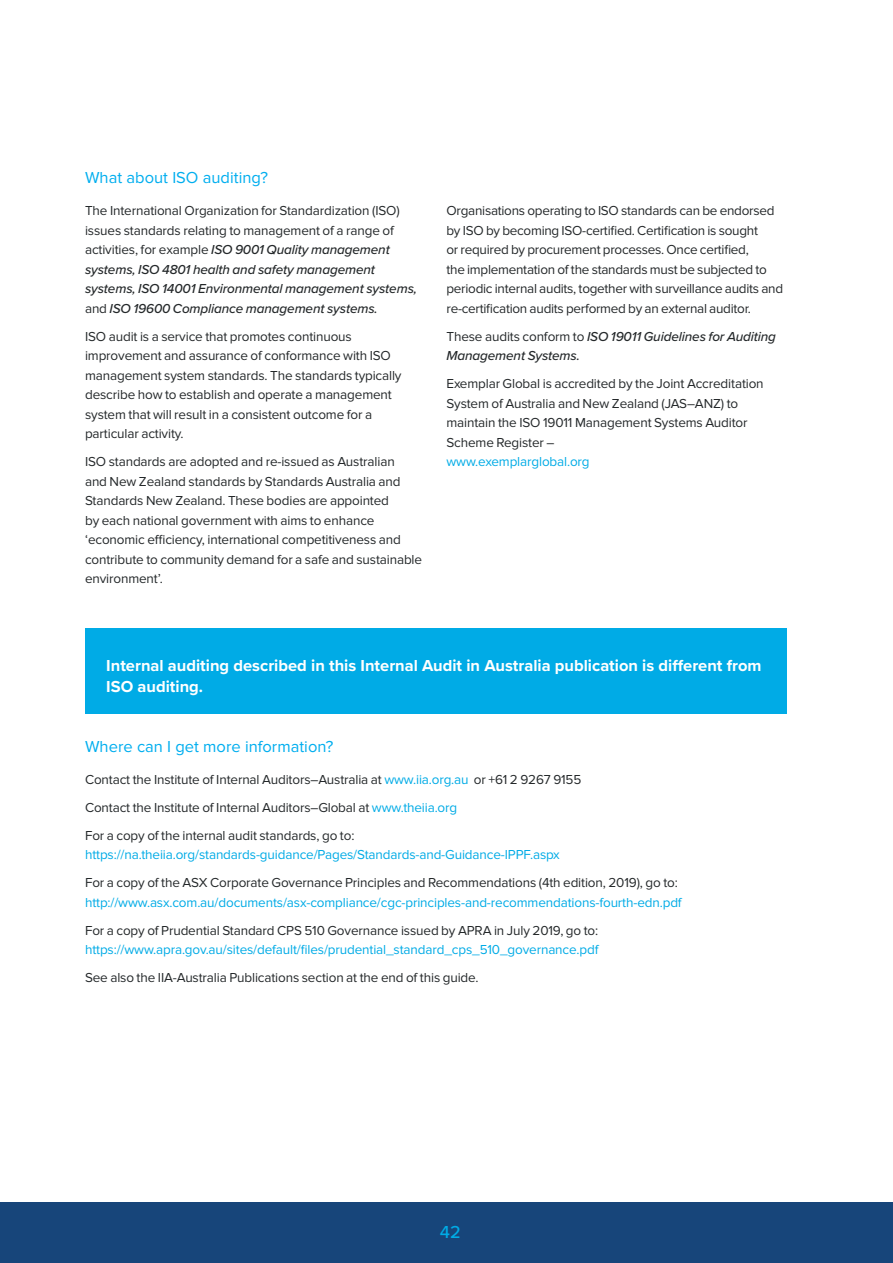
<style>
.page{position:relative;width:893px;height:1263px;background:#fff}
.page>*{position:absolute;margin:0;border:0;box-sizing:border-box;transform-origin:0 0}
.t1{font:500 18px "Proxima Nova";color:#00abe6}
.t2{font:700 16.5px/21px "Proxima Nova";color:#fff}
.t3{font:16.5px "Proxima Nova";color:#00aeef}
.t4{font:13.5px/19.5px "Proxima Nova";letter-spacing:-.01em;color:#24282a}
.t5{font:italic 500 13.5px/19.5px "Proxima Nova";letter-spacing:-.01em;color:#24282a}
.t6{font:13.5px "Proxima Nova";letter-spacing:-.01em;color:#00abe6}
.s1{font-weight:400;font-style:normal}
.s2{color:#00abe6}
</style>
<div class="page">
<div style="left:0;top:1202px;width:893px;height:61px;background:#17457a"></div>
<div style="left:85px;top:628px;width:702px;height:85px;background:#00abe6"></div>
<p class="t3" style="left:85px;top:168px;width:185px">What about ISO auditing?</p>
<p class="t5" style="left:85px;top:201px;width:334px"><span class="s1">The International Organization for Standardization (ISO) issues standards relating to management of a range of activities, for example</span> ISO 9001 Quality management systems, ISO 4801 health and safety management systems, ISO 14001 Environmental management systems, <span class="s1">and</span> ISO 19600 Compliance management systems.</p>
<p class="t4" style="left:85px;top:327px;width:318px">ISO audit is a service that promotes continuous improvement and assurance of conformance with ISO management system standards. The standards typically describe how to establish and operate a management system that will result in a consistent outcome for a particular activity.</p>
<p class="t4" style="left:85px;top:452px;width:339px">ISO standards are adopted and re-issued as Australian<br>and New Zealand standards by Standards Australia and Standards New Zealand. These bodies are appointed<br>by each national government with aims to enhance ‘economic efficiency, international competitiveness and contribute to community demand for a safe and sustainable environment’.</p>
<p class="t4" style="left:446px;top:201px;width:338px">Organisations operating to ISO standards can be endorsed by ISO by becoming ISO-certified. Certification is sought<br>or required by procurement processes. Once certified,<br>the implementation of the standards must be subjected to periodic internal audits, together with surveillance audits and re-certification audits performed by an external auditor.</p>
<p class="t5" style="left:446px;top:326px;width:331px"><span class="s1">These audits conform to</span> ISO 19011 Guidelines for Auditing<br>Management Systems.</p>
<p class="t4" style="left:446px;top:374px;width:319px">Exemplar Global is accredited by the Joint Accreditation System of Australia and New Zealand (JAS–ANZ) to maintain the ISO 19011 Management Systems Auditor Scheme Register –</p>
<p class="t6" style="left:446px;top:454px;width:145px">www.exemplarglobal.org</p>
<p class="t2" style="left:106px;top:655px;width:657px">Internal auditing described in this Internal Audit in Australia publication is different from<br>ISO auditing.</p>
<p class="t3" style="left:85px;top:736px;width:250px">Where can I get more information?</p>
<p class="t4" style="left:85px;top:765px;width:498px;line-height:28px">Contact the Institute of Internal Auditors–Australia at <span class="s2">www.iia.org.au</span> or +61 2 9267 9155<br>Contact the Institute of Internal Auditors–Global at <span class="s2">www.theiia.org<br></span>For a copy of the internal audit standards, go to:</p>
<p class="t6" style="left:85px;top:847px;width:476px">https://na.theiia.org/standards-guidance/Pages/Standards-and-Guidance-IPPF.aspx</p>
<p class="t4" style="left:85px;top:873px;width:594px">For a copy of the ASX Corporate Governance Principles and Recommendations (4th edition, 2019), go to:</p>
<p class="t6" style="left:85px;top:894px;width:598px">http://www.asx.com.au/documents/asx-compliance/cgc-principles-and-recommendations-fourth-edn.pdf</p>
<p class="t4" style="left:85px;top:921px;width:515px">For a copy of Prudential Standard CPS 510 Governance issued by APRA in July 2019, go to:</p>
<p class="t6" style="left:85px;top:942px;width:515px">https://www.apra.gov.au/sites/default/files/prudential_standard_cps_510_governance.pdf</p>
<p class="t4" style="left:85px;top:968px;width:395px">See also the IIA-Australia Publications section at the end of this guide.</p>
<h1 class="t1" style="left:440px;top:1219px;width:22px">42</h1>
</div>
